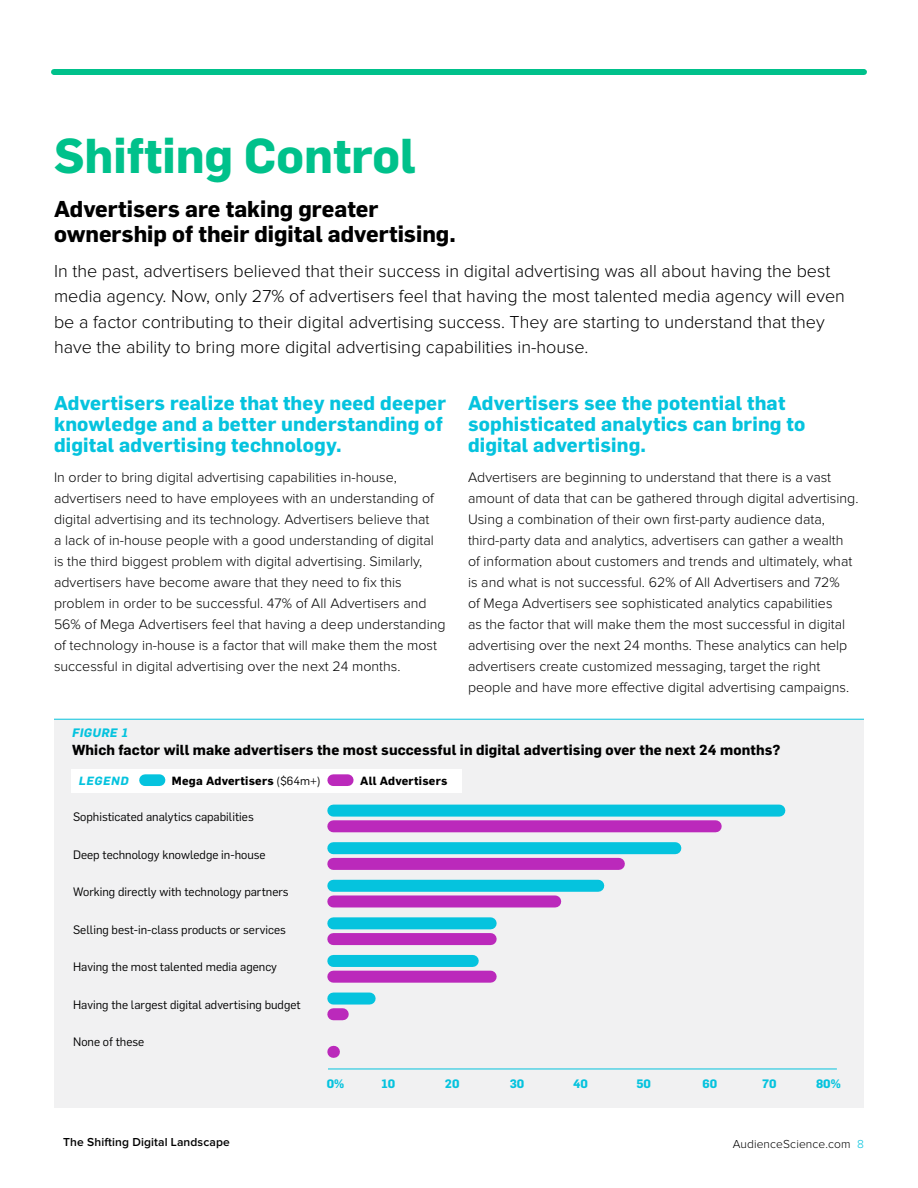
<style>
.page{position:relative;width:918px;height:1188px;background:#fff}
.page>*{position:absolute;margin:0;border:0;box-sizing:border-box;transform-origin:0 0}
.t1{font:700 48px "Flama";color:#00c18b}
.t2{font:700 22.5px/25.5px "Flama";color:#000}
.t3{font:700 19.5px/21px "Flama";letter-spacing:.01em;color:#05c3de}
.t4{font:300 18px/25.5px "Proxima Nova";color:#000}
.t5{font:300 14.25px/21px "Proxima Nova";color:#000}
.t6{font:700 14.25px "Flama";letter-spacing:.01em;color:#000}
.t7{font:12px "Flama";color:#000}
.t8{font:600 12px "Proxima Nova";letter-spacing:.01em;color:#000}
.t9{font:300 12px "Proxima Nova";letter-spacing:.01em;color:#000}
.t10{font:700 12px "Flama";color:#05c3de}
.t11{font:italic 700 12px "Flama";letter-spacing:.04em;color:#05c3de}
.t12{font:700 11.7px "Flama";letter-spacing:.02em;color:#000}
.t13{font:italic 700 11.7px "Flama";letter-spacing:.06em;color:#05c3de}
.s1{font-weight:400}
.s2{color:#05c3de}
</style>
<div class="page">
<div style="left:54px;top:719px;width:810px;height:389px;background:#f1f1f2"></div>
<hr style="left:54px;top:719px;width:810px;height:1px;background:#05c3de">
<div style="left:54px;top:69px;width:810px;height:6px;background:#00c18b"></div>
<div style="left:333px;top:805px;width:446px;height:12px;background:#05c3de"></div>
<div style="left:333px;top:820px;width:383px;height:12px;background:#bb29bb"></div>
<div style="left:333px;top:842px;width:342px;height:12px;background:#05c3de"></div>
<div style="left:333px;top:858px;width:286px;height:12px;background:#bb29bb"></div>
<div style="left:333px;top:880px;width:265px;height:12px;background:#05c3de"></div>
<div style="left:333px;top:895px;width:222px;height:12px;background:#bb29bb"></div>
<div style="left:333px;top:917px;width:158px;height:12px;background:#05c3de"></div>
<div style="left:333px;top:933px;width:158px;height:12px;background:#bb29bb"></div>
<div style="left:333px;top:955px;width:140px;height:12px;background:#05c3de"></div>
<div style="left:333px;top:971px;width:158px;height:12px;background:#bb29bb"></div>
<div style="left:333px;top:993px;width:37px;height:12px;background:#05c3de"></div>
<div style="left:333px;top:1008px;width:10px;height:12px;background:#bb29bb"></div>
<svg style="left:333px;top:1046px;width:1px;height:12px"></svg>
<hr style="left:328px;top:1069px;width:509px;height:1px;background:#05c3de">
<div style="left:71px;top:770px;width:391px;height:23px;background:#fff"></div>
<div style="left:145px;top:774px;width:15px;height:12px;background:#05c3de"></div>
<div style="left:333px;top:774px;width:15px;height:12px;background:#bb29bb"></div>
<h1 class="t1" style="left:54px;top:120px;width:363px">Shifting Control</h1>
<h2 class="t2" style="left:54px;top:195px;width:403px">Advertisers are taking greater ownership of their digital advertising.</h2>
<p class="t4" style="left:54px;top:259px;width:792px">In the past, advertisers believed that their success in digital advertising was all about having the best media agency. Now, only 27% of advertisers feel that having the most talented media agency will even be a factor contributing to their digital advertising success. They are starting to understand that they have the ability to bring more digital advertising capabilities in-house.</p>
<h3 class="t3" style="left:54px;top:392px;width:393px">Advertisers realize that they need deeper knowledge and a better understanding of digital advertising technology.</h3>
<p class="t5" style="left:54px;top:468px;width:393px">In order to bring digital advertising capabilities in-house, advertisers need to have employees with an understanding of digital advertising and its technology. Advertisers believe that<br>a lack of in-house people with a good understanding of digital is the third biggest problem with digital advertising. Similarly, advertisers have become aware that they need to fix this problem in order to be successful. 47% of All Advertisers and 56% of Mega Advertisers feel that having a deep understanding of technology in-house is a factor that will make them the most successful in digital advertising over the next 24 months.</p>
<h3 class="t3" style="left:468px;top:392px;width:339px">Advertisers see the potential that sophisticated analytics can bring to digital advertising.</h3>
<p class="t5" style="left:468px;top:468px;width:392px">Advertisers are beginning to understand that there is a vast amount of data that can be gathered through digital advertising.<br>Using a combination of their own first-party audience data, third-party data and analytics, advertisers can gather a wealth of information about customers and trends and ultimately, what is and what is not successful. 62% of All Advertisers and 72%<br>of Mega Advertisers see sophisticated analytics capabilities<br>as the factor that will make them the most successful in digital advertising over the next 24 months. These analytics can help advertisers create customized messaging, target the right people and have more effective digital advertising campaigns.</p>
<p class="t11" style="left:72px;top:724px;width:57px">FIGURE 1</p>
<p class="t6" style="left:72px;top:740px;width:710px">Which factor will make advertisers the most successful in digital advertising over the next 24 months?</p>
<p class="t13" style="left:79px;top:772px;width:51px">LEGEND</p>
<p class="t12" style="left:172px;top:772px;width:150px">Mega Advertisers <span class="s1">($64m+)</span></p>
<p class="t12" style="left:360px;top:772px;width:89px">All Advertisers</p>
<p class="t7" style="left:73px;top:808px;width:182px">Sophisticated analytics capabilities</p>
<p class="t7" style="left:73px;top:845px;width:194px">Deep technology knowledge in-house</p>
<p class="t7" style="left:73px;top:883px;width:217px">Working directly with technology partners</p>
<p class="t7" style="left:73px;top:920px;width:214px">Selling best-in-class products or services</p>
<p class="t7" style="left:73px;top:958px;width:205px">Having the most talented media agency</p>
<p class="t7" style="left:73px;top:995px;width:229px">Having the largest digital advertising budget</p>
<p class="t7" style="left:73px;top:1033px;width:73px">None of these</p>
<p class="t10" style="left:327px;top:1075px;width:19px">0%</p>
<p class="t10" style="left:382px;top:1075px;width:15px">10</p>
<p class="t10" style="left:445px;top:1075px;width:16px">20</p>
<p class="t10" style="left:510px;top:1075px;width:16px">30</p>
<p class="t10" style="left:573px;top:1075px;width:16px">40</p>
<p class="t10" style="left:637px;top:1075px;width:16px">50</p>
<p class="t10" style="left:703px;top:1075px;width:16px">60</p>
<p class="t10" style="left:762px;top:1075px;width:16px">70</p>
<p class="t10" style="left:816px;top:1075px;width:26px">80%</p>
<p class="t8" style="left:63px;top:1137px;width:168px">The Shifting Digital Landscape</p>
<p class="t9" style="left:733px;top:1138px;width:133px">AudienceScience.com <span class="s2">8</span></p>
</div>
